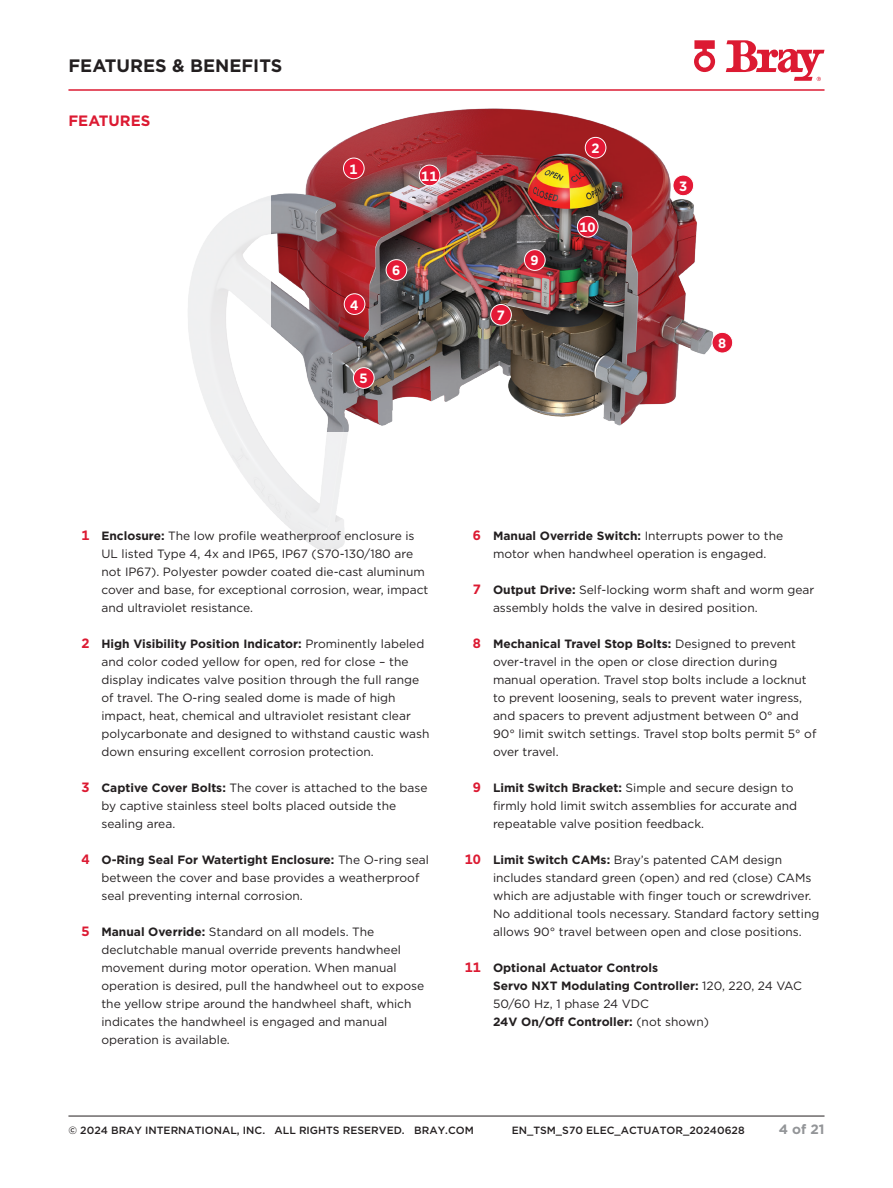
<style>
.page{position:relative;width:893px;height:1188px;background:#fff}
.page>*{position:absolute;margin:0;border:0;box-sizing:border-box;transform-origin:0 0}
.t1{font:700 18px "Gotham";color:#231f20}
.t2{font:700 15px "Gotham";color:#dc1a32}
.t3{font:700 13.5px "Gotham";color:#fff}
.t4{font:700 13.5px "Gotham";color:#939598}
.t5{font:12px/18px "Gotham";color:#231f20}
.t6{font:700 12px/18px "Gotham";color:#231f20}
.t7{font:500 10.5px "Gotham";color:#231f20}
.s1{font-weight:700;font-size:13.5px;color:#dc1a32}
.s2{font-weight:700}
.s3{font-size:13.5px;color:#dc1a32}
.s4{font-weight:400}
</style>
<div class="page">
<hr style="left:68px;top:1116px;width:756px;height:1px;background:#231f20">
<svg style="left:726px;top:40px;width:98px;height:41px"></svg>
<svg style="left:694px;top:40px;width:21px;height:32px"></svg>
<hr style="left:68px;top:89px;width:756px;height:2px;background:#dc1a32">
<img style="left:188px;top:195px;width:160px;height:354px">
<img style="left:272px;top:108px;width:459px;height:324px">
<div style="left:343px;top:158px;width:21px;height:21px;background:#e41936;border-radius:50%"></div>
<div style="left:343px;top:158px;width:21px;height:21px;border:1px solid #fff;border-radius:50%"></div>
<div style="left:419px;top:165px;width:21px;height:21px;background:#e41936;border-radius:50%"></div>
<div style="left:419px;top:165px;width:21px;height:21px;border:1px solid #fff;border-radius:50%"></div>
<div style="left:585px;top:137px;width:21px;height:21px;background:#e41936;border-radius:50%"></div>
<div style="left:585px;top:137px;width:21px;height:21px;border:1px solid #fff;border-radius:50%"></div>
<div style="left:673px;top:175px;width:21px;height:21px;background:#e41936;border-radius:50%"></div>
<div style="left:673px;top:175px;width:21px;height:21px;border:1px solid #fff;border-radius:50%"></div>
<div style="left:712px;top:332px;width:21px;height:21px;background:#e41936;border-radius:50%"></div>
<div style="left:712px;top:332px;width:21px;height:21px;border:1px solid #fff;border-radius:50%"></div>
<div style="left:353px;top:368px;width:21px;height:20px;background:#e41936;border-radius:50%"></div>
<div style="left:353px;top:367px;width:21px;height:22px;border:1px solid #fff;border-radius:50%"></div>
<div style="left:386px;top:260px;width:21px;height:20px;background:#e41936;border-radius:50%"></div>
<div style="left:386px;top:259px;width:21px;height:22px;border:1px solid #fff;border-radius:50%"></div>
<div style="left:344px;top:294px;width:21px;height:20px;background:#e41936;border-radius:50%"></div>
<div style="left:344px;top:293px;width:21px;height:22px;border:1px solid #fff;border-radius:50%"></div>
<div style="left:491px;top:304px;width:20px;height:21px;background:#e41936;border-radius:50%"></div>
<div style="left:490px;top:304px;width:22px;height:22px;border:1px solid #fff;border-radius:50%"></div>
<div style="left:524px;top:250px;width:21px;height:20px;background:#e41936;border-radius:50%"></div>
<div style="left:524px;top:249px;width:21px;height:22px;border:1px solid #fff;border-radius:50%"></div>
<div style="left:577px;top:216px;width:21px;height:21px;background:#e41936;border-radius:50%"></div>
<div style="left:577px;top:216px;width:21px;height:21px;border:1px solid #fff;border-radius:50%"></div>
<h1 class="t1" style="left:68px;top:54px;width:215px">FEATURES &amp; BENEFITS</h1>
<p class="t2" style="left:68px;top:111px;width:83px">FEATURES</p>
<p class="t3" style="left:350px;top:160px;width:10px">1</p>
<p class="t3" style="left:421px;top:167px;width:18px">11</p>
<p class="t3" style="left:350px;top:296px;width:10px">4</p>
<p class="t3" style="left:359px;top:370px;width:10px">5</p>
<p class="t3" style="left:392px;top:262px;width:10px">6</p>
<p class="t3" style="left:497px;top:306px;width:10px">7</p>
<p class="t3" style="left:531px;top:252px;width:10px">9</p>
<p class="t3" style="left:591px;top:139px;width:10px">2</p>
<p class="t3" style="left:579px;top:218px;width:18px">10</p>
<p class="t3" style="left:679px;top:177px;width:10px">3</p>
<p class="t3" style="left:718px;top:334px;width:10px">8</p>
<p class="t5" style="left:101px;top:526px;width:328px;text-indent:-20px"><span class="s1">1</span> <span class="s2">Enclosure:</span> The low profile weatherproof enclosure is UL listed Type 4, 4x and IP65, IP67 (S70-130/180 are not IP67). Polyester powder coated die-cast aluminum cover and base, for exceptional corrosion, wear, impact and ultraviolet resistance.</p>
<p class="t5" style="left:101px;top:634px;width:330px;text-indent:-20px"><span class="s1">2</span> <span class="s2">High Visibility Position Indicator:</span> Prominently labeled and color coded yellow for open, red for close – the display indicates valve position through the full range of travel. The O‑ring sealed dome is made of high impact, heat, chemical and ultraviolet resistant clear polycarbonate and designed to withstand caustic wash down ensuring excellent corrosion protection.</p>
<p class="t5" style="left:101px;top:778px;width:328px;text-indent:-20px"><span class="s1">3</span> <span class="s2">Captive Cover Bolts:</span> The cover is attached to the base by captive stainless steel bolts placed outside the sealing area.</p>
<p class="t5" style="left:101px;top:850px;width:329px;text-indent:-20px"><span class="s1">4</span> <span class="s2">O-Ring Seal For Watertight Enclosure:</span> The O-ring seal between the cover and base provides a weatherproof seal preventing internal corrosion.</p>
<p class="t5" style="left:101px;top:922px;width:324px;text-indent:-20px"><span class="s1">5</span> <span class="s2">Manual Override:</span> Standard on all models. The declutchable manual override prevents handwheel movement during motor operation. When manual operation is desired, pull the handwheel out to expose the yellow stripe around the handwheel shaft, which indicates the handwheel is engaged and manual operation is available.</p>
<p class="t5" style="left:473px;top:526px;width:312px;text-align:center"><span class="s1">6</span> <span class="s2">Manual Override Switch:</span> Interrupts power to the motor when handwheel operation is engaged.</p>
<p class="t5" style="left:493px;top:580px;width:323px;text-indent:-20px"><span class="s1">7</span> <span class="s2">Output Drive:</span> Self-locking worm shaft and worm gear assembly holds the valve in desired position.</p>
<p class="t5" style="left:493px;top:634px;width:325px;text-indent:-20px"><span class="s1">8</span> <span class="s2">Mechanical Travel Stop Bolts:</span> Designed to prevent over-travel in the open or close direction during manual operation. Travel stop bolts include a locknut to prevent loosening, seals to prevent water ingress, and spacers to prevent adjustment between 0° and 90° limit switch settings. Travel stop bolts permit 5° of over travel.</p>
<p class="t5" style="left:493px;top:778px;width:306px;text-indent:-20px"><span class="s1">9</span> <span class="s2">Limit Switch Bracket:</span> Simple and secure design to firmly hold limit switch assemblies for accurate and repeatable valve position feedback.</p>
<p class="t5" style="left:493px;top:850px;width:328px;text-indent:-28px"><span class="s1">10</span> <span class="s2">Limit Switch CAMs:</span> Bray’s patented CAM design includes standard green (open) and red (close) CAMs which are adjustable with finger touch or screwdriver.<br>No additional tools necessary. Standard factory setting allows 90° travel between open and close positions.</p>
<p class="t6" style="left:493px;top:959px;width:311px;text-indent:-28px"><span class="s3">11</span> Optional Actuator Controls<br>Servo NXT Modulating Controller: <span class="s4">120, 220, 24 VAC 50/60 Hz, 1 phase 24 VDC<br></span>24V On/Off Controller: <span class="s4">(not shown)</span></p>
<p class="t7" style="left:68px;top:1123px;width:407px">© 2024 BRAY INTERNATIONAL, INC. ALL RIGHTS RESERVED. BRAY.COM</p>
<p class="t4" style="left:779px;top:1120px;width:47px">4 of 21</p>
<p class="t7" style="left:512px;top:1123px;width:234px">EN_TSM_S70 ELEC_ACTUATOR_20240628</p>
</div>
